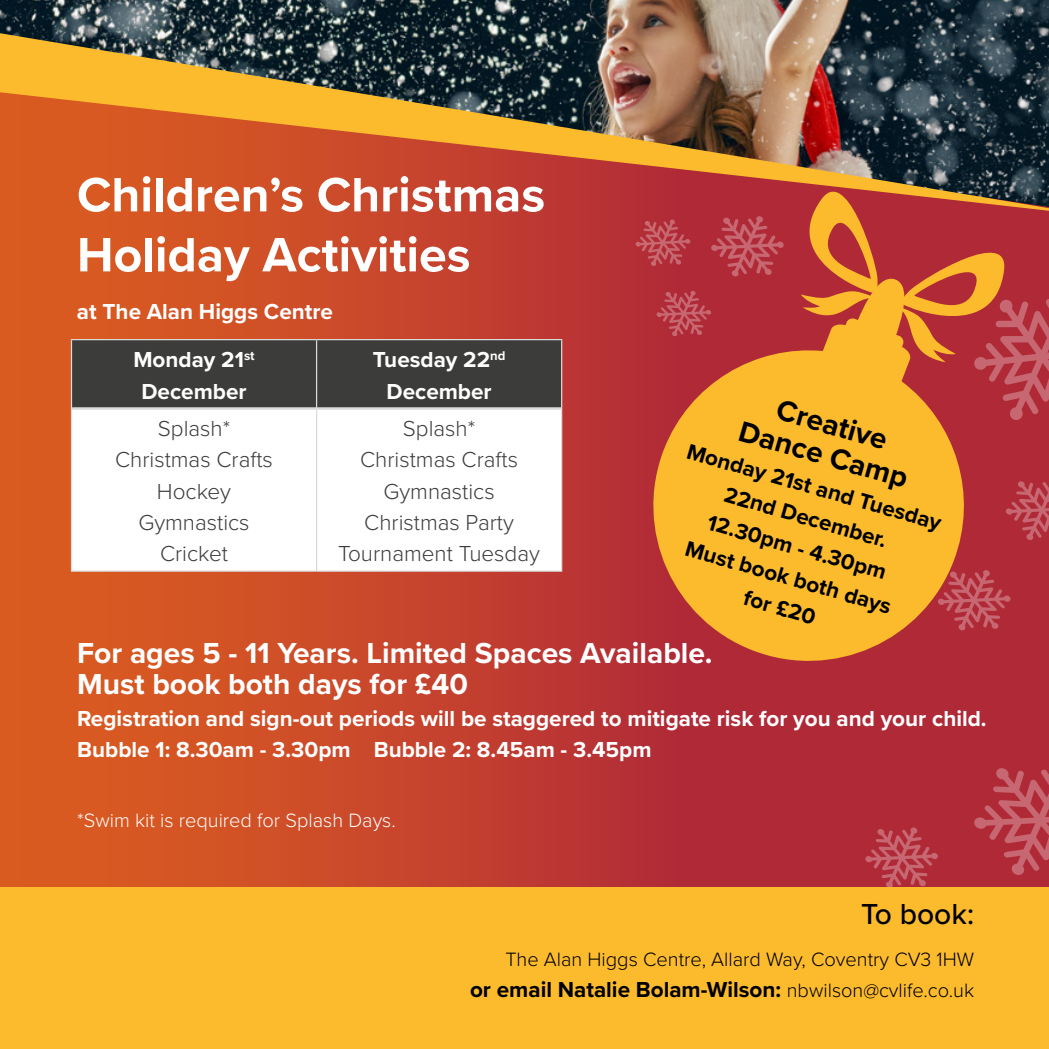
<style>
.page{position:relative;width:1049px;height:1049px;background:#fff}
.page>*{position:absolute;margin:0;border:0;box-sizing:border-box;transform-origin:0 0}
.t1{font:700 50px/60px "Proxima Nova";color:#fff}
.t2{font:700 30px/31.2px "Proxima Nova";color:#fff}
.t3{font:700 30px/31.2px "Proxima Nova";color:#000;text-align:center}
.t4{font:500 30px "Proxima Nova";color:#000}
.t5{font:700 22.5px/31.2px "Proxima Nova";color:#fff;text-align:center}
.t6{font:700 22.5px/31.2px "Proxima Nova";color:#000;text-align:center}
.t7{font:300 22.5px/31.2px "Proxima Nova";color:#3c3c3b;text-align:center}
.t8{font:300 20px "Proxima Nova";color:#000}
.t9{font:300 20px "Proxima Nova";color:#fff}
.s1{font-weight:300;font-size:20px}
</style>
<div class="page">
<div style="left:0;top:0;width:1049px;height:1049px;background:linear-gradient(to right,#db5d21,#a61d3d)"></div>
<div style="left:71px;top:340px;width:246px;height:68px;background:#3c3c3b"></div>
<div style="left:317px;top:340px;width:245px;height:68px;background:#3c3c3b"></div>
<div style="left:71px;top:408px;width:246px;height:163px;background:#fff"></div>
<div style="left:317px;top:408px;width:245px;height:163px;background:#fff"></div>
<hr style="left:72px;top:407px;width:244px;height:3px;background:#dadada">
<hr style="left:317px;top:407px;width:244px;height:3px;background:#dadada">
<hr style="left:71px;top:339px;width:246px;height:1px;background:#dadada">
<hr style="left:71px;top:340px;width:1px;height:68px;background:#dadada">
<hr style="left:317px;top:339px;width:245px;height:1px;background:#dadada">
<hr style="left:316px;top:340px;width:1px;height:68px;background:#dadada">
<hr style="left:561px;top:340px;width:1px;height:68px;background:#dadada">
<hr style="left:71px;top:408px;width:1px;height:162px;background:#dadada">
<hr style="left:316px;top:408px;width:1px;height:162px;background:#dadada">
<hr style="left:561px;top:408px;width:1px;height:162px;background:#dadada">
<hr style="left:71px;top:570px;width:246px;height:2px;background:#dadada">
<hr style="left:317px;top:570px;width:245px;height:2px;background:#dadada">
<img style="left:0;top:0;width:1049px;height:33px">
<img style="left:0;top:33px;width:1049px;height:178px">
<svg style="left:633px;top:277px;width:346px;height:404px;fill:#fcbb2d"></svg>
<svg style="left:899px;top:227px;width:150px;height:194px"></svg>
<svg style="left:974px;top:764px;width:75px;height:112px"></svg>
<svg style="left:1005px;top:479px;width:44px;height:61px"></svg>
<svg style="left:938px;top:570px;width:73px;height:61px"></svg>
<svg style="left:635px;top:165px;width:243px;height:171px"></svg>
<svg style="left:865px;top:827px;width:73px;height:61px"></svg>
<div style="left:0;top:888px;width:1049px;height:161px;background:#fcbb2d"></div>
<h1 class="t1" style="left:77px;top:164px;width:470px">Children’s Christmas<br>Holiday Activities</h1>
<p class="t5" style="left:77px;top:295px;width:258px">at The Alan Higgs Centre</p>
<p class="t5" style="left:133px;top:344px;width:123px">Monday 21<sup>st<br></sup>December</p>
<p class="t5" style="left:373px;top:344px;width:134px">Tuesday 22<sup>nd<br></sup>December</p>
<p class="t7" style="left:115px;top:412px;width:159px">Splash*<br>Christmas Crafts<br>Hockey<br>Gymnastics<br>Cricket</p>
<p class="t7" style="left:338px;top:412px;width:203px">Splash*<br>Christmas Crafts<br>Gymnastics<br>Christmas Party<br>Tournament Tuesday</p>
<h2 class="t3" style="left:753px;top:385px;width:176px;rotate:16deg">Creative<br>Dance Camp</h2>
<p class="t6" style="left:692px;top:435px;width:265px;rotate:16deg">Monday 21st and Tuesday<br>22nd December.<br>12.30pm - 4.30pm<br>Must book both days<br>for £20</p>
<h2 class="t2" style="left:77px;top:637px;width:637px">For ages 5 - 11 Years. Limited Spaces Available.<br>Must book both days for £40</h2>
<p class="t5" style="left:77px;top:702px;width:911px;text-align:left">Registration and sign-out periods will be staggered to mitigate risk for you and your child.<br>Bubble 1: 8.30am - 3.30pm Bubble 2: 8.45am - 3.45pm</p>
<p class="t9" style="left:77px;top:806px;width:320px">*Swim kit is required for Splash Days.</p>
<h2 class="t4" style="left:861px;top:892px;width:115px">To book:</h2>
<p class="t8" style="left:505px;top:944px;width:470px">The Alan Higgs Centre, Allard Way, Coventry CV3 1HW</p>
<p class="t6" style="left:470px;top:973px;width:506px">or email Natalie Bolam-Wilson: <span class="s1">nbwilson@cvlife.co.uk</span></p>
</div>
